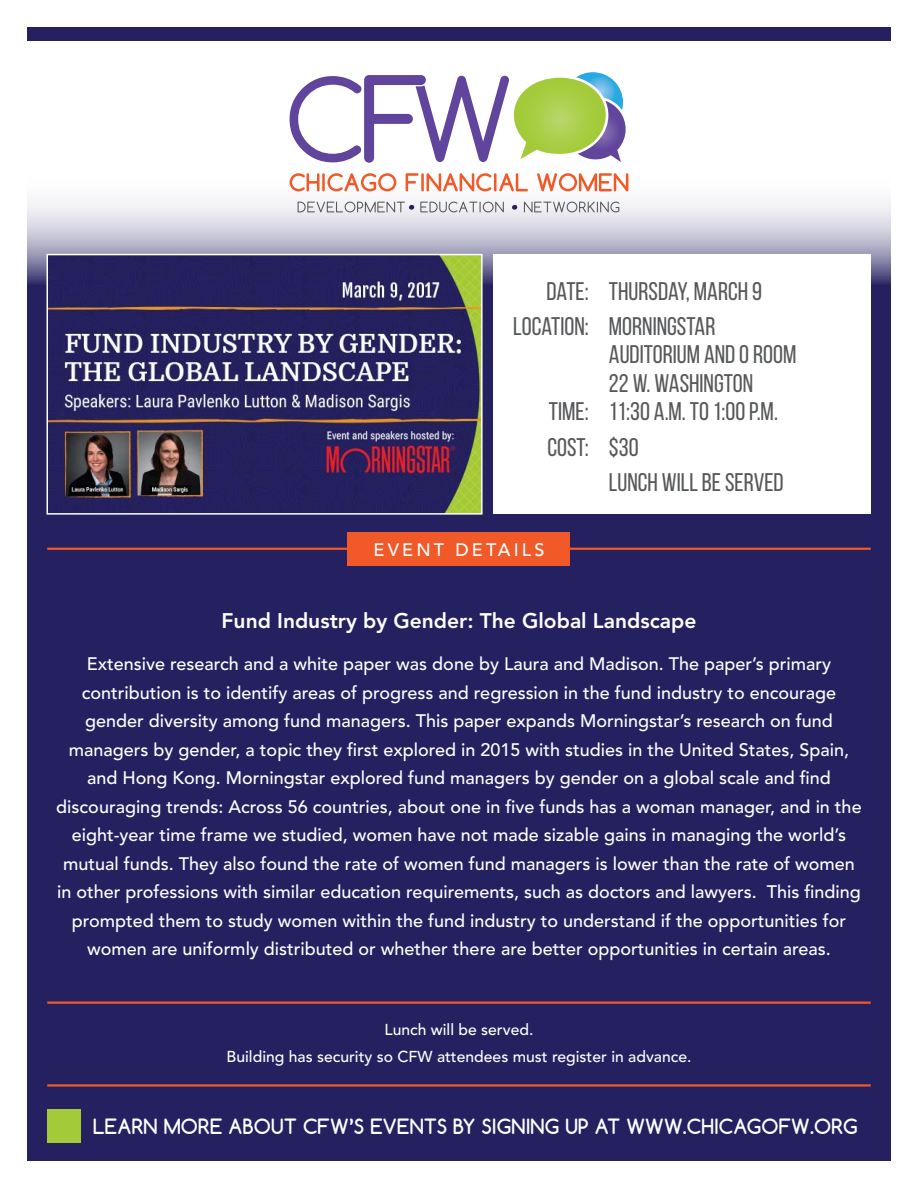
<style>
.page{position:relative;width:918px;height:1188px;background:#fff}
.page>*{position:absolute;margin:0;border:0;box-sizing:border-box;transform-origin:0 0}
.t1{font:25.5px "Bebas Neue";color:#57585a}
.t2{font:800 21px "Avenir LT Std";color:#fff}
.t3{font:700 19.8px "Comfortaa";letter-spacing:.01em;color:#fff}
.t4{font:500 18px/28.5px "Avenir LT Std";color:#fff;text-align:center}
.t5{font:500 18px "Avenir LT Std";letter-spacing:.175em;color:#fff}
.t6{font:500 15.75px "Avenir LT Std";color:#fff}
</style>
<div class="page">
<svg style="left:27px;top:173px;width:864px;height:112px"></svg>
<div style="left:27px;top:285px;width:864px;height:876px;background:#252161"></div>
<div style="left:27px;top:27px;width:864px;height:14px;background:#252161"></div>
<div style="left:47px;top:1109px;width:34px;height:34px;background:#a3cb39"></div>
<div style="left:493px;top:255px;width:378px;height:259px;background:#fff"></div>
<svg style="left:420px;top:202px;width:84px;height:10px"></svg>
<svg style="left:524px;top:202px;width:95px;height:10px"></svg>
<svg style="left:512px;top:205px;width:5px;height:5px"></svg>
<svg style="left:298px;top:202px;width:116px;height:10px"></svg>
<svg style="left:290px;top:173px;width:106px;height:19px"></svg>
<svg style="left:406px;top:173px;width:122px;height:19px"></svg>
<svg style="left:537px;top:173px;width:91px;height:19px"></svg>
<svg style="left:290px;top:72px;width:336px;height:91px"></svg>
<img style="left:49px;top:257px;width:431px;height:255px">
<div style="left:46px;top:254px;width:437px;height:261px;border:2px solid #fff"></div>
<hr style="left:47px;top:548px;width:824px;height:2px;background:#f15929">
<hr style="left:47px;top:1002px;width:824px;height:2px;background:#f15929">
<hr style="left:47px;top:1084px;width:824px;height:3px;background:#f15929">
<div style="left:348px;top:532px;width:222px;height:34px;background:#f15929"></div>
<p class="t1" style="left:547px;top:277px;width:217px">DATE: THURSDAY, MARCH 9</p>
<p class="t1" style="left:513px;top:312px;width:204px">LOCATION: MORNINGSTAR</p>
<p class="t1" style="left:609px;top:341px;width:189px">AUDITORIUM AND O ROOM</p>
<p class="t1" style="left:609px;top:369px;width:146px">22 W. WASHINGTON</p>
<p class="t1" style="left:549px;top:398px;width:230px">TIME: 11:30 A.M. TO 1:00 P.M.</p>
<p class="t1" style="left:547px;top:433px;width:93px">COST: $30</p>
<p class="t1" style="left:609px;top:468px;width:176px">LUNCH WILL BE SERVED</p>
<p class="t5" style="left:374px;top:539px;width:172px">EVENT DETAILS</p>
<p class="t2" style="left:222px;top:609px;width:476px">Fund Industry by Gender: The Global Landscape</p>
<p class="t4" style="left:56px;top:650px;width:807px">Extensive research and a white paper was done by Laura and Madison. The paper’s primary contribution is to identify areas of progress and regression in the fund industry to encourage gender diversity among fund managers. This paper expands Morningstar’s research on fund managers by gender, a topic they first explored in 2015 with studies in the United States, Spain, and Hong Kong. Morningstar explored fund managers by gender on a global scale and find discouraging trends: Across 56 countries, about one in five funds has a woman manager, and in the eight-year time frame we studied, women have not made sizable gains in managing the world’s mutual funds. They also found the rate of women fund managers is lower than the rate of women in other professions with similar education requirements, such as doctors and lawyers. This finding prompted them to study women within the fund industry to understand if the opportunities for women are uniformly distributed or whether there are better opportunities in certain areas.</p>
<p class="t6" style="left:385px;top:1021px;width:150px">Lunch will be served.</p>
<p class="t6" style="left:227px;top:1047px;width:466px">Building has security so CFW attendees must register in advance.</p>
<p class="t3" style="left:93px;top:1113px;width:766px">LEARN MORE ABOUT CFW’S EVENTS BY SIGNING UP AT WWW.CHICAGOFW.ORG</p>
</div>
